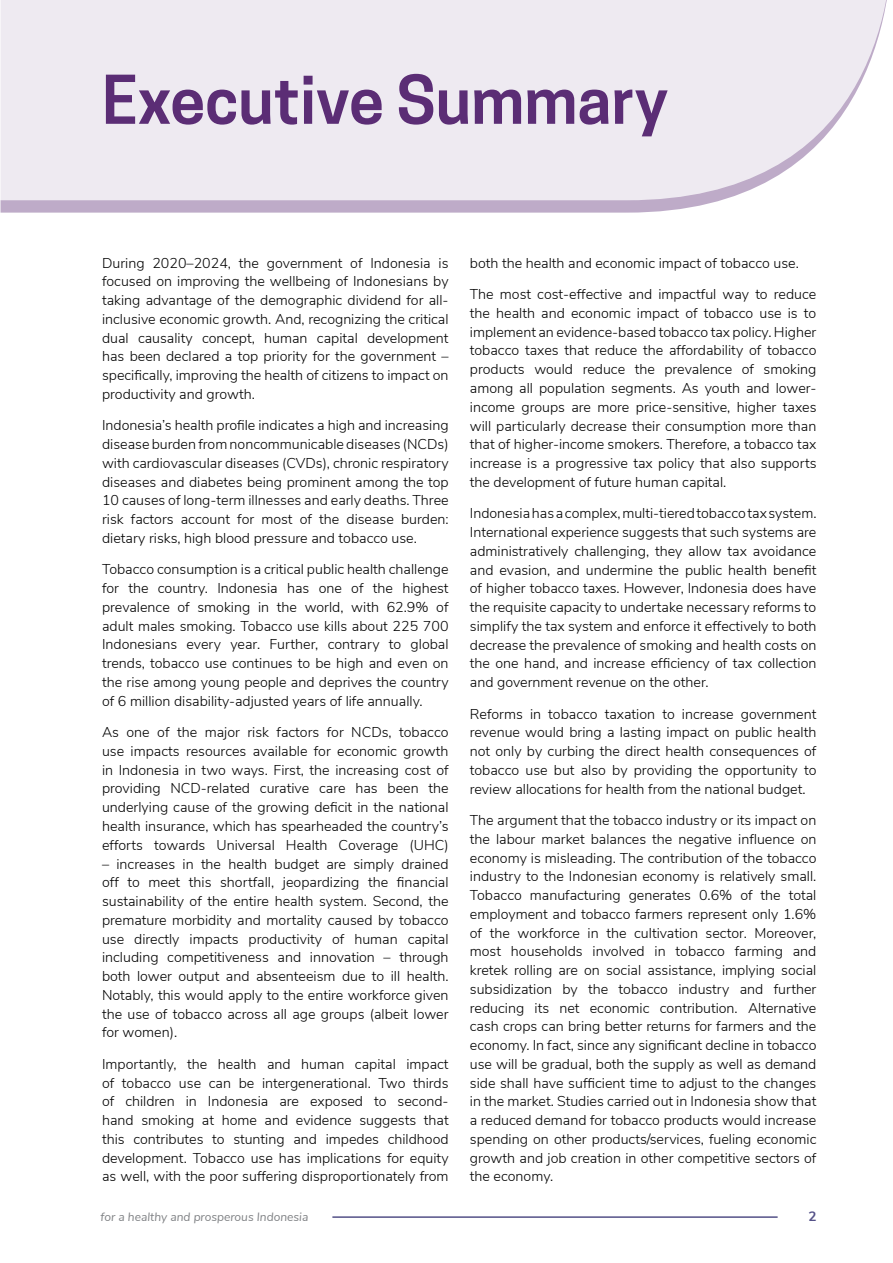
<style>
.page{position:relative;width:893px;height:1263px;background:#fff}
.page>*{position:absolute;margin:0;border:0;box-sizing:border-box;transform-origin:0 0}
.t1{font:600 63px "Cooper Hewitt";color:#5b2d75}
.t2{font:300 14.25px/18.8px "Nunito Sans";color:#000;text-align:justify}
.t3{font:700 13.5px "Nunito Sans";color:#545188}
.t4{font:italic 12px "Nunito Sans";color:#808285}
</style>
<div class="page">
<hr style="left:332px;top:1216px;width:446px;height:2px;background:#545188">
<svg style="left:1px;top:0;width:886px;height:213px;background:#ece7ef"></svg>
<h1 class="t1" style="left:102px;top:63px;width:567px">Executive Summary</h1>
<p class="t2" style="left:102px;top:252px;width:348px">During 2020–2024, the government of Indonesia is focused on improving the wellbeing of Indonesians by taking advantage of the demographic dividend for all&shy;inclusive economic growth. And, recognizing the critical dual causality concept, human capital development has been declared a top priority for the government – specifically, improving the health of citizens to impact on productivity and growth.</p>
<p class="t2" style="left:102px;top:415px;width:348px">Indonesia’s health profile indicates a high and increasing disease burden from noncommunicable diseases (NCDs) with cardiovascular diseases (CVDs), chronic respiratory diseases and diabetes being prominent among the top 10 causes of long-term illnesses and early deaths. Three risk factors account for most of the disease burden: dietary risks, high blood pressure and tobacco use.</p>
<p class="t2" style="left:102px;top:559px;width:348px">Tobacco consumption is a critical public health challenge for the country. Indonesia has one of the highest prevalence of smoking in the world, with 62.9% of adult males smoking. Tobacco use kills about 225 700<br>Indonesians every year. Further, contrary to global trends, tobacco use continues to be high and even on the rise among young people and deprives the country of 6 million disability-adjusted years of life annually.</p>
<p class="t2" style="left:102px;top:722px;width:348px">As one of the major risk factors for NCDs, tobacco use impacts resources available for economic growth in Indonesia in two ways. First, the increasing cost of providing NCD-related curative care has been the underlying cause of the growing deficit in the national health insurance, which has spearheaded the country’s efforts towards Universal Health Coverage (UHC)</p>
<p class="t2" style="left:102px;top:853px;width:348px">– increases in the health budget are simply drained off to meet this shortfall, jeopardizing the financial sustainability of the entire health system. Second, the premature morbidity and mortality caused by tobacco use directly impacts productivity of human capital including competitiveness and innovation – through both lower output and absenteeism due to ill health.<br>Notably, this would apply to the entire workforce given the use of tobacco across all age groups (albeit lower for women).</p>
<p class="t2" style="left:102px;top:1053px;width:348px">Importantly, the health and human capital impact of tobacco use can be intergenerational. Two thirds of children in Indonesia are exposed to second&shy;hand smoking at home and evidence suggests that this contributes to stunting and impedes childhood development. Tobacco use has implications for equity as well, with the poor suffering disproportionately from</p>
<p class="t2" style="left:470px;top:252px;width:330px">both the health and economic impact of tobacco use.</p>
<p class="t2" style="left:470px;top:284px;width:348px">The most cost-effective and impactful way to reduce the health and economic impact of tobacco use is to implement an evidence-based tobacco tax policy. Higher tobacco taxes that reduce the affordability of tobacco products would reduce the prevalence of smoking among all population segments. As youth and lower&shy;income groups are more price-sensitive, higher taxes will particularly decrease their consumption more than that of higher-income smokers. Therefore, a tobacco tax increase is a progressive tax policy that also supports the development of future human capital.</p>
<p class="t2" style="left:470px;top:503px;width:348px">Indonesia has a complex, multi-tiered tobacco tax system.<br>International experience suggests that such systems are administratively challenging, they allow tax avoidance and evasion, and undermine the public health benefit of higher tobacco taxes. However, Indonesia does have the requisite capacity to undertake necessary reforms to simplify the tax system and enforce it effectively to both decrease the prevalence of smoking and health costs on the one hand, and increase efficiency of tax collection and government revenue on the other.</p>
<p class="t2" style="left:470px;top:703px;width:348px">Reforms in tobacco taxation to increase government revenue would bring a lasting impact on public health not only by curbing the direct health consequences of tobacco use but also by providing the opportunity to review allocations for health from the national budget.</p>
<p class="t2" style="left:470px;top:810px;width:348px">The argument that the tobacco industry or its impact on the labour market balances the negative influence on economy is misleading. The contribution of the tobacco industry to the Indonesian economy is relatively small.<br>Tobacco manufacturing generates 0.6% of the total employment and tobacco farmers represent only 1.6% of the workforce in the cultivation sector. Moreover, most households involved in tobacco farming and kretek rolling are on social assistance, implying social subsidization by the tobacco industry and further reducing its net economic contribution. Alternative cash crops can bring better returns for farmers and the economy. In fact, since any significant decline in tobacco use will be gradual, both the supply as well as demand side shall have sufficient time to adjust to the changes in the market. Studies carried out in Indonesia show that a reduced demand for tobacco products would increase spending on other products/services, fueling economic growth and job creation in other competitive sectors of the economy.</p>
<p class="t4" style="left:101px;top:1208px;width:209px">for a healthy and prosperous Indonesia</p>
<p class="t3" style="left:808px;top:1207px;width:10px">2</p>
</div>
